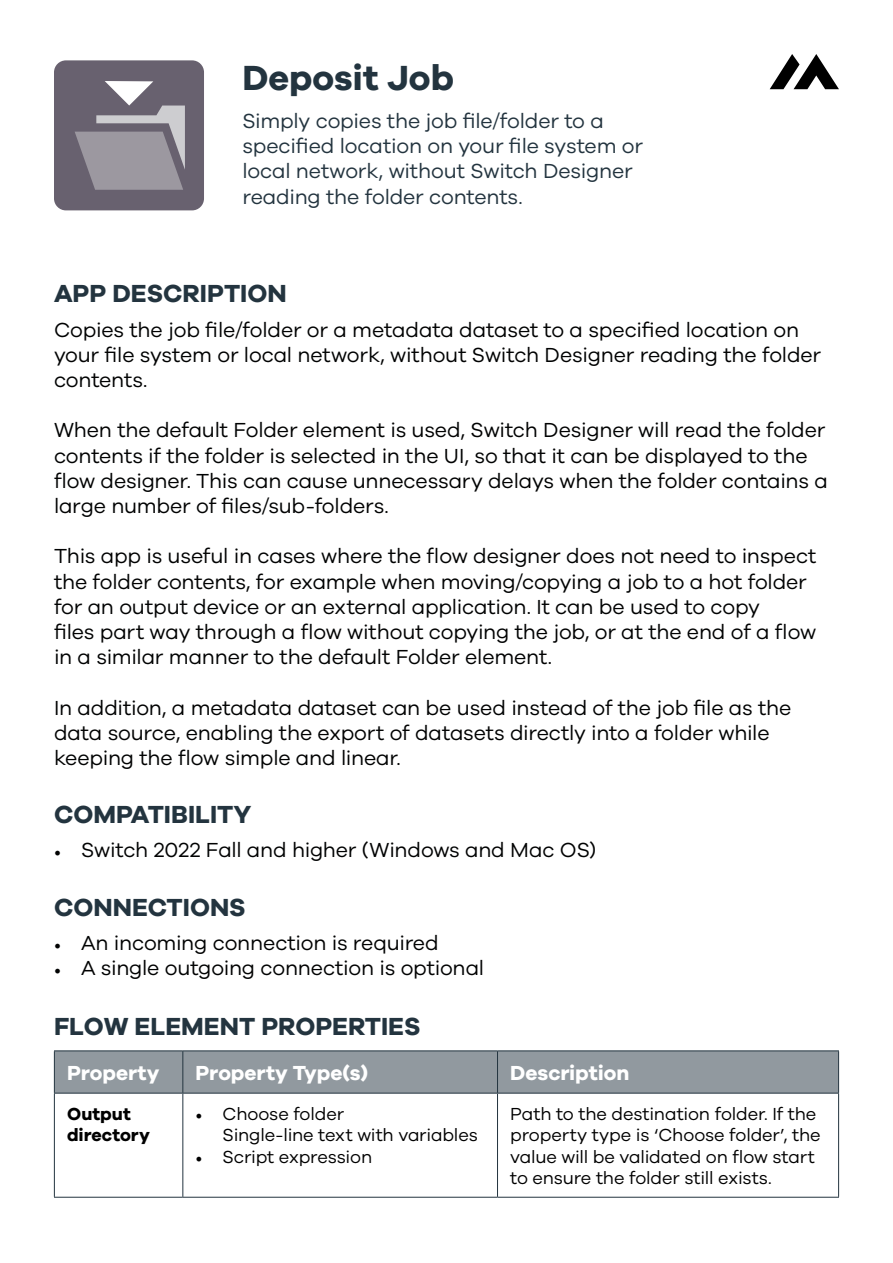
<style>
.page{position:relative;width:893px;height:1263px;background:#fff}
.page>*{position:absolute;margin:0;border:0;box-sizing:border-box;transform-origin:0 0}
.t1{font:700 36px "Galano Grotesque";color:#23343f}
.t2{font:700 25.5px "Galano Grotesque";color:#23343f}
.t3{font:21px/25.2px "Galano Grotesque";letter-spacing:-.01em;color:#010202}
.t4{font:21px/25.2px "Galano Grotesque";letter-spacing:-.01em;color:#23343f}
.t5{font:700 21px "Galano Grotesque";color:#fff}
.t6{font:18px/21.6px "Galano Grotesque";letter-spacing:-.01em;color:#000}
.t7{font:700 18px/21.6px "Galano Grotesque";color:#000}
.s1{font-family:"Minion Pro";font-size:18px}
.s2{font-family:"Minion Pro"}
</style>
<div class="page">
<div style="left:55px;top:1051px;width:783px;height:42px;background:#91999f"></div>
<hr style="left:54px;top:1050px;width:129px;height:1px;background:#23343f">
<hr style="left:54px;top:1051px;width:1px;height:42px;background:#23343f">
<hr style="left:54px;top:1093px;width:129px;height:1px;background:#23343f">
<hr style="left:54px;top:1093px;width:1px;height:104px;background:#23343f">
<hr style="left:54px;top:1197px;width:129px;height:1px;background:#23343f">
<hr style="left:183px;top:1050px;width:314px;height:1px;background:#23343f">
<hr style="left:182px;top:1051px;width:1px;height:42px;background:#23343f">
<hr style="left:497px;top:1050px;width:342px;height:1px;background:#23343f">
<hr style="left:497px;top:1051px;width:1px;height:42px;background:#23343f">
<hr style="left:838px;top:1051px;width:1px;height:42px;background:#23343f">
<hr style="left:183px;top:1093px;width:314px;height:1px;background:#23343f">
<hr style="left:497px;top:1093px;width:342px;height:1px;background:#23343f">
<hr style="left:182px;top:1093px;width:1px;height:104px;background:#23343f">
<hr style="left:497px;top:1093px;width:1px;height:104px;background:#23343f">
<hr style="left:838px;top:1093px;width:1px;height:104px;background:#23343f">
<hr style="left:183px;top:1197px;width:314px;height:1px;background:#23343f">
<hr style="left:497px;top:1197px;width:342px;height:1px;background:#23343f">
<svg style="left:770px;top:54px;width:69px;height:35px"></svg>
<div style="left:54px;top:60px;width:150px;height:150px;background:#68616f;border-radius:12px"></div>
<svg style="left:75px;top:81px;width:110px;height:109px"></svg>
<h1 class="t1" style="left:242px;top:56px;width:213px">Deposit Job</h1>
<p class="t4" style="left:242px;top:108px;width:402px">Simply copies the job file/folder to a specified location on your file system or local network, without Switch Designer reading the folder contents.</p>
<p class="t2" style="left:54px;top:278px;width:234px">APP DESCRIPTION</p>
<p class="t3" style="left:54px;top:316px;width:769px">Copies the job file/folder or a metadata dataset to a specified location on your file system or local network, without Switch Designer reading the folder contents.</p>
<p class="t3" style="left:54px;top:417px;width:775px">When the default Folder element is used, Switch Designer will read the folder contents if the folder is selected in the UI, so that it can be displayed to the flow designer. This can cause unnecessary delays when the folder contains a large number of files/sub-folders.</p>
<p class="t3" style="left:54px;top:543px;width:764px">This app is useful in cases where the flow designer does not need to inspect the folder contents, for example when moving/copying a job to a hot folder for an output device or an external application. It can be used to copy<br>files part way through a flow without copying the job, or at the end of a flow in a similar manner to the default Folder element.</p>
<p class="t3" style="left:54px;top:694px;width:739px">In addition, a metadata dataset can be used instead of the job file as the data source, enabling the export of datasets directly into a folder while keeping the flow simple and linear.</p>
<p class="t2" style="left:54px;top:799px;width:199px">COMPATIBILITY</p>
<p class="t3" style="left:54px;top:837px;width:544px"><span class="s1">•</span> Switch 2022 Fall and higher (Windows and Mac OS)</p>
<p class="t2" style="left:54px;top:891px;width:193px">CONNECTIONS</p>
<p class="t3" style="left:54px;top:929px;width:386px"><span class="s1">•</span> An incoming connection is required</p>
<p class="t3" style="left:54px;top:955px;width:432px"><span class="s1">•</span> A single outgoing connection is optional</p>
<p class="t2" style="left:54px;top:1011px;width:368px">FLOW ELEMENT PROPERTIES</p>
<p class="t5" style="left:67px;top:1060px;width:94px">Property</p>
<p class="t5" style="left:196px;top:1060px;width:174px">Property Type(s)</p>
<p class="t5" style="left:510px;top:1060px;width:121px">Description</p>
<p class="t7" style="left:67px;top:1102px;width:84px">Output directory</p>
<p class="t6" style="left:223px;top:1102px;width:257px;text-indent:-27px"><span class="s2">•</span> Choose folder<br>Single-line text with variables</p>
<p class="t6" style="left:196px;top:1145px;width:178px"><span class="s2">•</span> Script expression</p>
<p class="t6" style="left:510px;top:1102px;width:312px">Path to the destination folder. If the property type is ‘Choose folder’, the value will be validated on flow start to ensure the folder still exists.</p>
</div>
